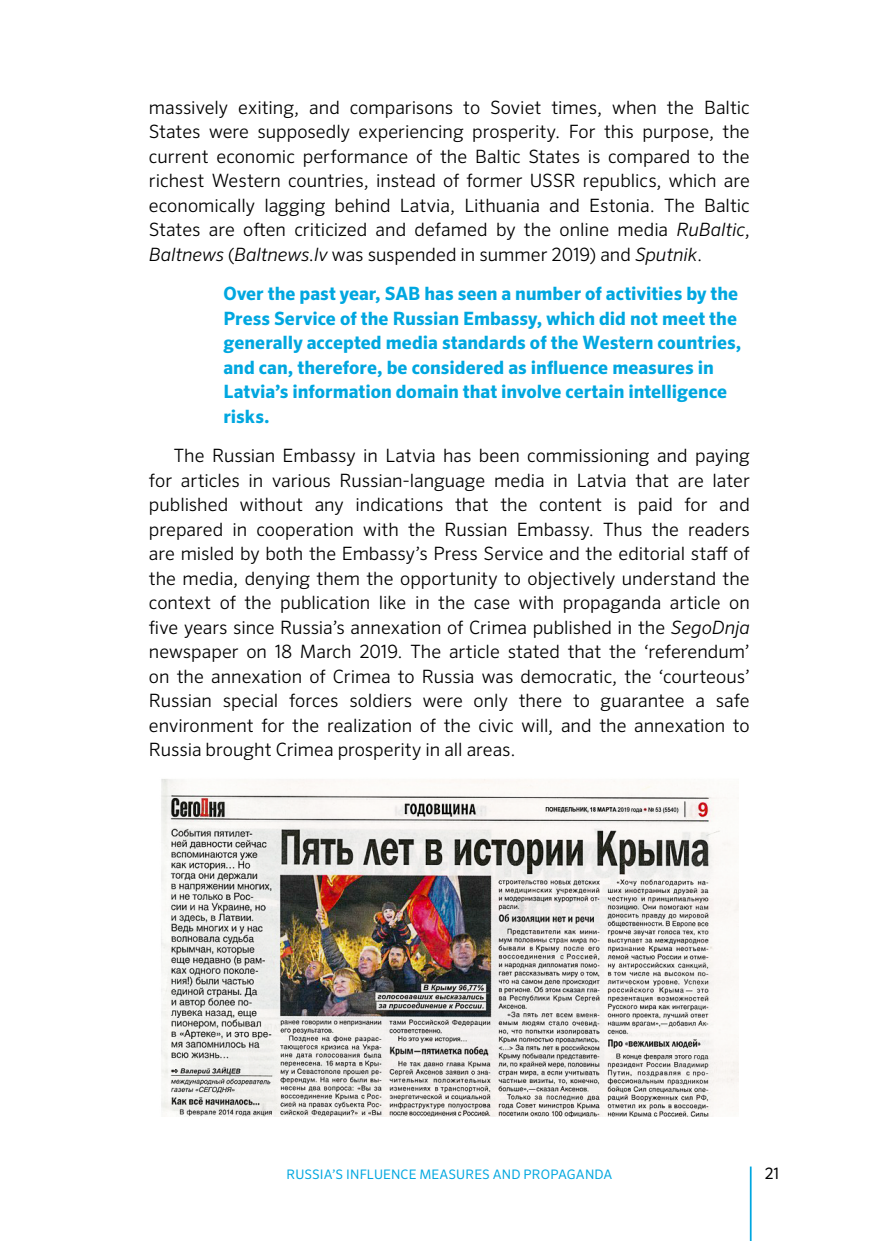
<style>
.page{position:relative;width:874px;height:1241px;background:#fff}
.page>*{position:absolute;margin:0;border:0;box-sizing:border-box;transform-origin:0 0}
.t1{font:300 18.38px/24.5px "FF Sero Pro";color:#000;text-align:justify}
.t2{font:700 18.38px/24.5px "FF Sero Pro";letter-spacing:.005em;color:#00a7e0}
.t3{font:15.75px "FF Sero Pro";color:#000}
.t4{font:13.12px "FF Sero Pro";letter-spacing:.01em;color:#00a7e0}
.s1{font-style:italic}
</style>
<div class="page">
<hr style="left:749px;top:1166px;width:2px;height:74px;background:#00a7e0">
<img style="left:161px;top:779px;width:577px;height:337px">
<p class="t1" style="left:149px;top:95px;width:602px">massively exiting, and comparisons to Soviet times, when the Baltic States were supposedly experiencing prosperity. For this purpose, the current economic performance of the Baltic States is compared to the richest Western countries, instead of former USSR republics, which are economically lagging behind Latvia, Lithuania and Estonia. The Baltic States are often criticized and defamed by the online media <span class="s1">RuBaltic</span>, <span class="s1">Baltnews</span> (<span class="s1">Baltnews.lv</span> was suspended in summer 2019) and <span class="s1">Sputnik</span>.</p>
<p class="t2" style="left:223px;top:281px;width:519px">Over the past year, SAB has seen a number of activities by the Press Service of the Russian Embassy, which did not meet the generally accepted media standards of the Western countries, and can, therefore, be considered as influence measures in Latvia’s information domain that involve certain intelligence risks.</p>
<p class="t1" style="left:149px;top:443px;width:602px;text-indent:25px">The Russian Embassy in Latvia has been commissioning and paying for articles in various Russian-language media in Latvia that are later published without any indications that the content is paid for and prepared in cooperation with the Russian Embassy. Thus the readers are misled by both the Embassy’s Press Service and the editorial staff of the media, denying them the opportunity to objectively understand the context of the publication like in the case with propaganda article on five years since Russia’s annexation of Crimea published in the <span class="s1">SegoDnja </span>newspaper on 18 March 2019. The article stated that the ‘referendum’ on the annexation of Crimea to Russia was democratic, the ‘courteous’ Russian special forces soldiers were only there to guarantee a safe environment for the realization of the civic will, and the annexation to Russia brought Crimea prosperity in all areas.</p>
<p class="t4" style="left:286px;top:1165px;width:327px">RUSSIA’S INFLUENCE MEASURES AND PROPAGANDA</p>
<p class="t3" style="left:764px;top:1163px;width:16px">21</p>
</div>
